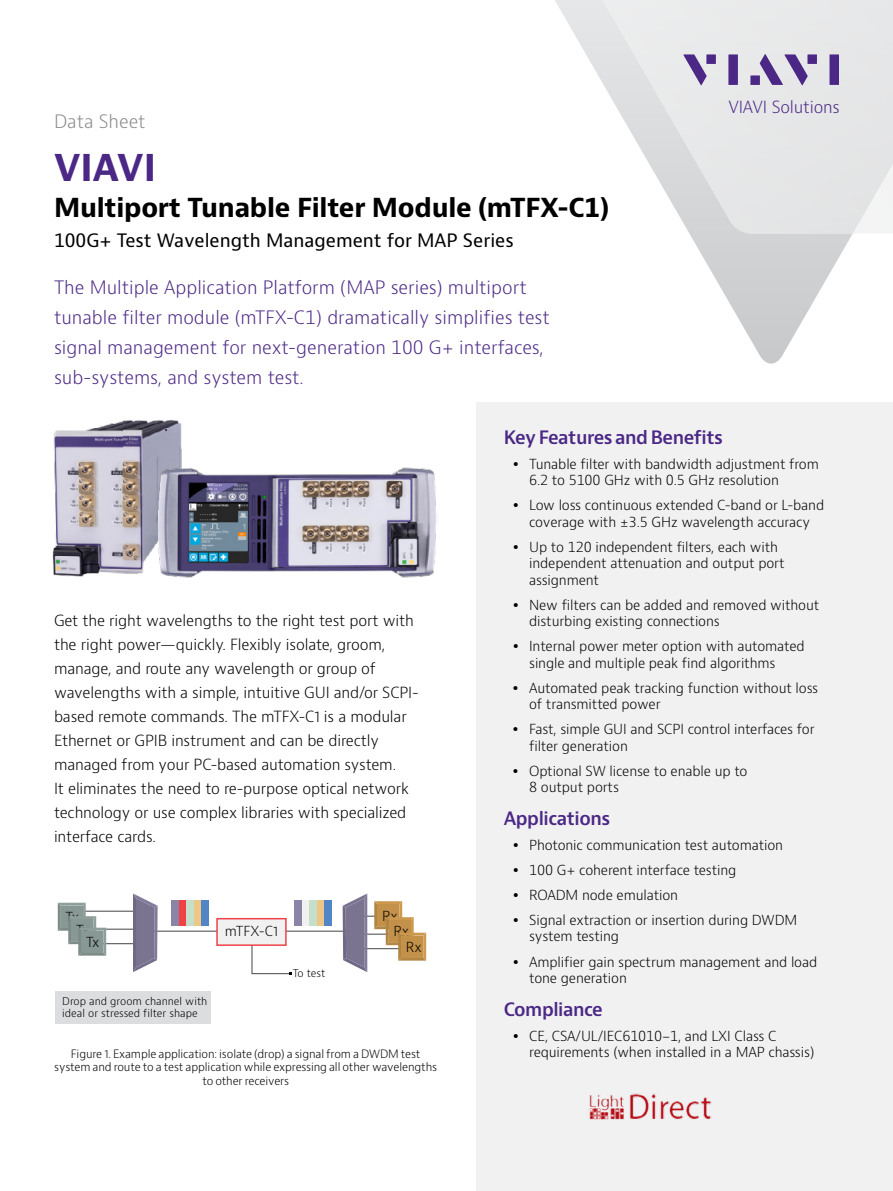
<style>
.page{position:relative;width:893px;height:1191px;background:#fff}
.page>*{position:absolute;margin:0;border:0;box-sizing:border-box;transform-origin:0 0}
.t1{font:700 36px "Bernino Sans";color:#4b2885}
.t2{font:700 25.5px "Bernino Sans";letter-spacing:-.01em;color:#000}
.t3{font:300 18px/30px "Bernino Sans";color:#4b2885}
.t4{font:600 18px "Bernino Sans";letter-spacing:-.025em;color:#4b2885}
.t5{font:18px "Bernino Sans";color:#000}
.t6{font:300 18px "Bernino Sans";color:#888a8c}
.t7{font:300 16.35px "Bernino Sans";letter-spacing:-.01em;color:#4b2885}
.t8{font:300 15px/24px "Bernino Sans";letter-spacing:-.01em;color:#000}
.t9{font:300 13.5px/16.5px "Bernino Sans";letter-spacing:-.01em;color:#000}
.t10{font:300 11.25px/13.5px "Bernino Sans";letter-spacing:-.01em;color:#000;text-align:center}
.t11{font:300 10.5px/12.6px "Bernino Sans";color:#000}
</style>
<div class="page">
<svg style="left:690px;top:234px;width:162px;height:130px"></svg>
<svg style="left:555px;top:0;width:338px;height:234px"></svg>
<svg style="left:683px;top:54px;width:24px;height:31px"></svg>
<div style="left:706px;top:54px;width:10px;height:10px;background:#4b2885"></div>
<div style="left:728px;top:54px;width:10px;height:31px;background:#4b2885"></div>
<div style="left:807px;top:54px;width:10px;height:10px;background:#4b2885"></div>
<div style="left:829px;top:54px;width:10px;height:31px;background:#4b2885"></div>
<svg style="left:760px;top:54px;width:48px;height:31px"></svg>
<div style="left:750px;top:75px;width:10px;height:10px;background:#4b2885"></div>
<div style="left:477px;top:403px;width:416px;height:788px;background:#f1f1f2"></div>
<img style="left:52px;top:420px;width:130px;height:157px">
<img style="left:158px;top:463px;width:278px;height:115px">
<img style="left:589px;top:1093px;width:123px;height:27px">
<hr style="left:154px;top:930px;width:209px;height:1px;background:#585a5c">
<hr style="left:84px;top:910px;width:50px;height:1px;background:#585a5c">
<hr style="left:94px;top:928px;width:50px;height:1px;background:#585a5c">
<hr style="left:94px;top:943px;width:50px;height:1px;background:#585a5c">
<hr style="left:349px;top:915px;width:50px;height:1px;background:#585a5c">
<hr style="left:359px;top:933px;width:50px;height:1px;background:#585a5c">
<hr style="left:359px;top:948px;width:50px;height:1px;background:#585a5c">
<svg style="left:133px;top:893px;width:25px;height:79px"></svg>
<svg style="left:343px;top:893px;width:24px;height:79px;background:#908ba3"></svg>
<svg style="left:58px;top:902px;width:48px;height:53px"></svg>
<div style="left:81px;top:930px;width:22px;height:22px;background:#889894"></div>
<svg style="left:374px;top:901px;width:52px;height:59px"></svg>
<div style="left:401px;top:935px;width:22px;height:22px;background:#c39149"></div>
<div style="left:56px;top:991px;width:155px;height:33px;background:#dcddde"></div>
<div style="left:172px;top:900px;width:7px;height:25px;background:#8c84a6"></div>
<div style="left:179px;top:900px;width:8px;height:25px;background:#ef4146"></div>
<div style="left:187px;top:900px;width:7px;height:25px;background:#c5dfca"></div>
<div style="left:194px;top:900px;width:8px;height:25px;background:#eec685"></div>
<div style="left:202px;top:900px;width:7px;height:25px;background:#5185c5"></div>
<div style="left:294px;top:900px;width:8px;height:25px;background:#8c84a6"></div>
<div style="left:302px;top:900px;width:7px;height:25px;background:#f1f1f2"></div>
<div style="left:309px;top:900px;width:8px;height:25px;background:#c5dfca"></div>
<div style="left:317px;top:900px;width:7px;height:25px;background:#eec685"></div>
<div style="left:324px;top:900px;width:8px;height:25px;background:#5185c5"></div>
<div style="left:217px;top:918px;width:69px;height:27px;background:#f1f1f2"></div>
<div style="left:216px;top:918px;width:71px;height:28px;border:1px solid #ef4146"></div>
<svg style="left:251px;top:943px;width:41px;height:32px"></svg>
<h3 class="t6" style="left:54px;top:109px;width:93px">Data Sheet</h3>
<h1 class="t1" style="left:54px;top:144px;width:104px">VIAVI</h1>
<h2 class="t2" style="left:54px;top:191px;width:557px">Multiport Tunable Filter Module (mTFX-C1)</h2>
<h3 class="t5" style="left:54px;top:228px;width:461px">100G+ Test Wavelength Management for MAP Series</h3>
<h3 class="t3" style="left:54px;top:272px;width:497px">The Multiple Application Platform (MAP series) multiport tunable filter module (mTFX-C1) dramatically simplifies test signal management for next-generation 100 G+ interfaces, sub-systems, and system test.</h3>
<p class="t7" style="left:728px;top:96px;width:113px">VIAVI Solutions</p>
<p class="t8" style="left:54px;top:609px;width:366px">Get the right wavelengths to the right test port with the right power—quickly. Flexibly isolate, groom, manage, and route any wavelength or group of wavelengths with a simple, intuitive GUI and/or SCPI&shy;based remote commands. The mTFX-C1 is a modular Ethernet or GPIB instrument and can be directly managed from your PC-based automation system.<br>It eliminates the need to re-purpose optical network technology or use complex libraries with specialized interface cards.</p>
<p class="t9" style="left:76px;top:910px;width:15px;line-height:13.5px;text-indent:-10px">Tx<br>Tx</p>
<p class="t9" style="left:86px;top:934px;width:15px">Tx</p>
<p class="t11" style="left:62px;top:994px;width:147px">Drop and groom channel with ideal or stressed filter shape</p>
<p class="t9" style="left:225px;top:923px;width:55px">mTFX-C1</p>
<p class="t11" style="left:293px;top:967px;width:34px">To test</p>
<p class="t9" style="left:382px;top:907px;width:17px">Rx</p>
<p class="t9" style="left:393px;top:923px;width:17px">Rx</p>
<p class="t9" style="left:406px;top:939px;width:17px">Rx</p>
<p class="t10" style="left:54px;top:1047px;width:384px">Figure 1. Example application: isolate (drop) a signal from a DWDM test system and route to a test application while expressing all other wavelengths to other receivers</p>
<h3 class="t4" style="left:504px;top:425px;width:221px">Key Features and Benefits</h3>
<p class="t9" style="left:529px;top:456px;width:291px">Tunable filter with bandwidth adjustment from<br>6.2 to 5100 GHz with 0.5 GHz resolution</p>
<p class="t9" style="left:529px;top:497px;width:297px">Low loss continuous extended C-band or L-band coverage with ±3.5 GHz wavelength accuracy</p>
<p class="t9" style="left:529px;top:539px;width:257px">Up to 120 independent filters, each with independent attenuation and output port assignment</p>
<p class="t9" style="left:529px;top:597px;width:292px">New filters can be added and removed without disturbing existing connections</p>
<p class="t9" style="left:529px;top:638px;width:277px">Internal power meter option with automated single and multiple peak find algorithms</p>
<p class="t9" style="left:529px;top:680px;width:291px">Automated peak tracking function without loss of transmitted power</p>
<p class="t9" style="left:529px;top:721px;width:287px">Fast, simple GUI and SCPI control interfaces for filter generation</p>
<p class="t9" style="left:529px;top:763px;width:220px">Optional SW license to enable up to<br>8 output ports</p>
<h3 class="t4" style="left:504px;top:806px;width:108px">Applications</h3>
<p class="t9" style="left:529px;top:832px;width:270px;line-height:25px">Photonic communication test automation 100 G+ coherent interface testing<br>ROADM node emulation<br>Signal extraction or insertion during DWDM</p>
<p class="t9" style="left:529px;top:924px;width:290px;line-height:25px">system testing<br>Amplifier gain spectrum management and load</p>
<p class="t9" style="left:529px;top:970px;width:99px">tone generation</p>
<h3 class="t4" style="left:504px;top:997px;width:101px">Compliance</h3>
<p class="t9" style="left:529px;top:1027px;width:287px">CE, CSA/UL/IEC61010-1, and LXI Class C requirements (when installed in a MAP chassis)</p>
</div>
